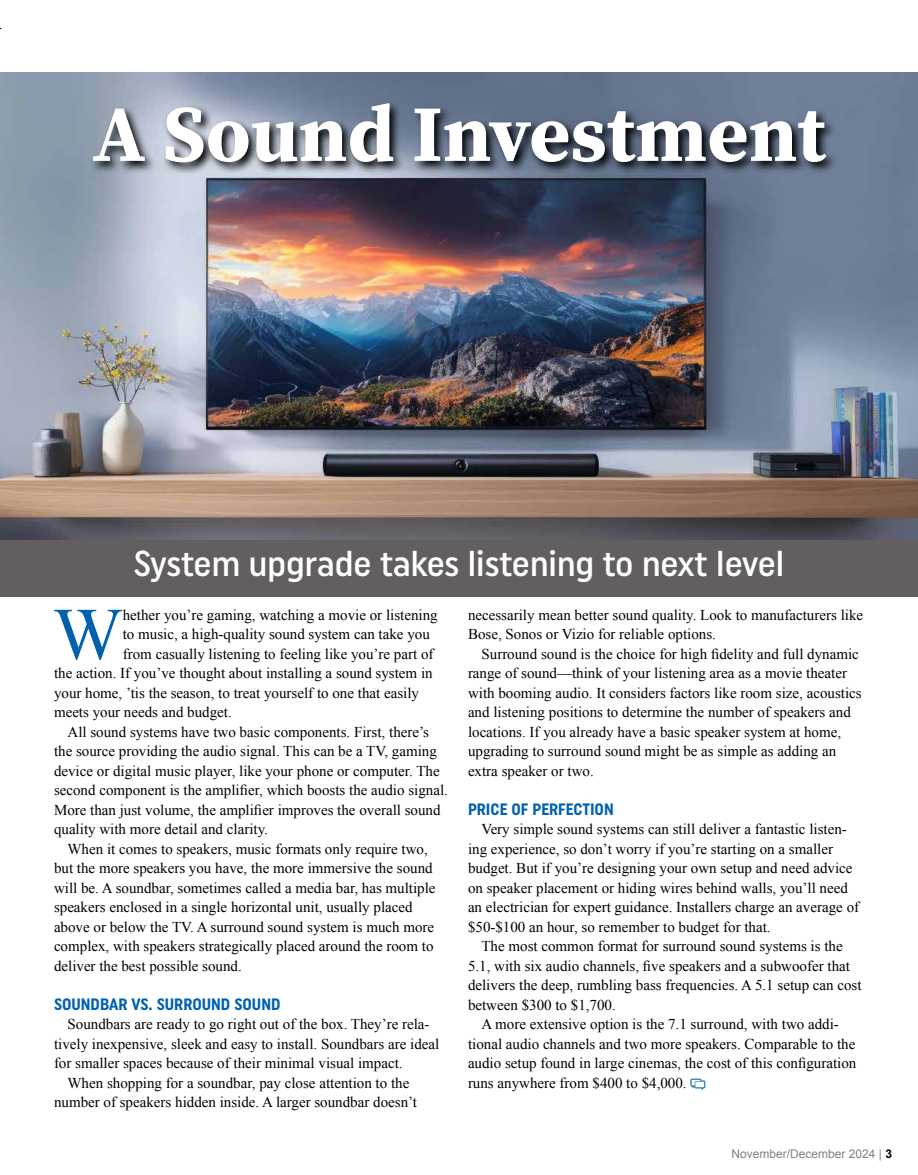
<style>
.page{position:relative;width:918px;height:1175px;background:#fff}
.page>*{position:absolute;margin:0;border:0;box-sizing:border-box;transform-origin:0 0}
.t1{font:700 79.5px "Source Serif Pro";color:#fff}
.t2{font:73.95px "Times New Roman";color:#0061af}
.t3{font:500 36px "Uniform Condensed";color:#fff}
.t4{font:700 16.5px "Uniform Condensed";color:#0061af}
.t5{font:15px/19.5px "Times New Roman";color:#000}
.t6{font:12px "Arial";color:#808285}
.s1{font-weight:700;color:#000}
</style>
<div class="page">
<div style="left:1px;top:540px;width:917px;height:57px;background:#635f60"></div>
<img style="left:0;top:72px;width:918px;height:468px">
<svg style="left:90px;top:100px;width:748px;height:75px;background:#5d6776"></svg>
<h1 class="t1" style="left:92px;top:79px;width:735px">A Sound Investment</h1>
<h3 class="t3" style="left:134px;top:542px;width:652px">System upgrade takes listening to next level</h3>
<h2 class="t2" style="left:53px;top:584px;width:71px">W</h2>
<p class="t5" style="left:123px;top:605px;width:316px">hether you’re gaming, watching a movie or listening</p>
<p class="t5" style="left:123px;top:624px;width:309px">to music, a high-quality sound system can take you</p>
<p class="t5" style="left:123px;top:644px;width:312px">from casually listening to feeling like you’re part of</p>
<p class="t5" style="left:54px;top:663px;width:380px">the action. If you’ve thought about installing a sound system in</p>
<p class="t5" style="left:54px;top:683px;width:367px">your home, ’tis the season, to treat yourself to one that easily</p>
<p class="t5" style="left:54px;top:702px;width:179px">meets your needs and budget.</p>
<p class="t5" style="left:68px;top:722px;width:363px">All sound systems have two basic components. First, there’s</p>
<p class="t5" style="left:54px;top:741px;width:384px">the source providing the audio signal. This can be a TV, gaming</p>
<p class="t5" style="left:54px;top:761px;width:387px">device or digital music player, like your phone or computer. The</p>
<p class="t5" style="left:54px;top:780px;width:395px">second component is the amplifier, which boosts the audio signal.</p>
<p class="t5" style="left:54px;top:800px;width:388px">More than just volume, the amplifier improves the overall sound</p>
<p class="t5" style="left:54px;top:819px;width:215px">quality with more detail and clarity.</p>
<p class="t5" style="left:68px;top:839px;width:362px">When it comes to speakers, music formats only require two,</p>
<p class="t5" style="left:54px;top:858px;width:380px">but the more speakers you have, the more immersive the sound</p>
<p class="t5" style="left:54px;top:878px;width:383px">will be. A soundbar, sometimes called a media bar, has multiple</p>
<p class="t5" style="left:54px;top:897px;width:360px">speakers enclosed in a single horizontal unit, usually placed</p>
<p class="t5" style="left:54px;top:917px;width:382px">above or below the TV. A surround sound system is much more</p>
<p class="t5" style="left:54px;top:936px;width:381px">complex, with speakers strategically placed around the room to</p>
<p class="t5" style="left:54px;top:955px;width:189px">deliver the best possible sound.</p>
<p class="t4" style="left:54px;top:994px;width:228px">SOUNDBAR VS. SURROUND SOUND</p>
<p class="t5" style="left:68px;top:1014px;width:364px">Soundbars are ready to go right out of the box. They’re rela-</p>
<p class="t5" style="left:54px;top:1034px;width:387px">tively inexpensive, sleek and easy to install. Soundbars are ideal</p>
<p class="t5" style="left:54px;top:1053px;width:350px">for smaller spaces because of their minimal visual impact.</p>
<p class="t5" style="left:68px;top:1073px;width:343px">When shopping for a soundbar, pay close attention to the</p>
<p class="t5" style="left:54px;top:1092px;width:365px">number of speakers hidden inside. A larger soundbar doesn’t</p>
<p class="t5" style="left:468px;top:605px;width:397px">necessarily mean better sound quality. Look to manufacturers like<br>Bose, Sonos or Vizio for reliable options.</p>
<p class="t5" style="left:468px;top:644px;width:395px;text-indent:14px">Surround sound is the choice for high fidelity and full dynamic range of sound—think of your listening area as a movie theater with booming audio. It considers factors like room size, acoustics and listening positions to determine the number of speakers and locations. If you already have a basic speaker system at home, upgrading to surround sound might be as simple as adding an extra speaker or two.</p>
<p class="t4" style="left:468px;top:799px;width:147px">PRICE OF PERFECTION</p>
<p class="t5" style="left:468px;top:819px;width:393px;text-indent:14px">Very simple sound systems can still deliver a fantastic listen&shy;ing experience, so don’t worry if you’re starting on a smaller budget. But if you’re designing your own setup and need advice on speaker placement or hiding wires behind walls, you’ll need an electrician for expert guidance. Installers charge an average of $50-$100 an hour, so remember to budget for that.</p>
<p class="t5" style="left:482px;top:936px;width:363px">The most common format for surround sound systems is the</p>
<p class="t5" style="left:468px;top:956px;width:384px">5.1, with six audio channels, five speakers and a subwoofer that</p>
<p class="t5" style="left:468px;top:975px;width:395px">delivers the deep, rumbling bass frequencies. A 5.1 setup can cost</p>
<p class="t5" style="left:468px;top:995px;width:149px">between $300 to $1,700.</p>
<p class="t5" style="left:482px;top:1014px;width:359px">A more extensive option is the 7.1 surround, with two addi-</p>
<p class="t5" style="left:468px;top:1034px;width:389px">tional audio channels and two more speakers. Comparable to the</p>
<p class="t5" style="left:468px;top:1053px;width:390px">audio setup found in large cinemas, the cost of this configuration</p>
<p class="t5" style="left:468px;top:1073px;width:220px">runs anywhere from $400 to $4,000.</p>
<p class="t6" style="left:732px;top:1145px;width:162px">November/December 2024 | <span class="s1">3</span></p>
</div>
